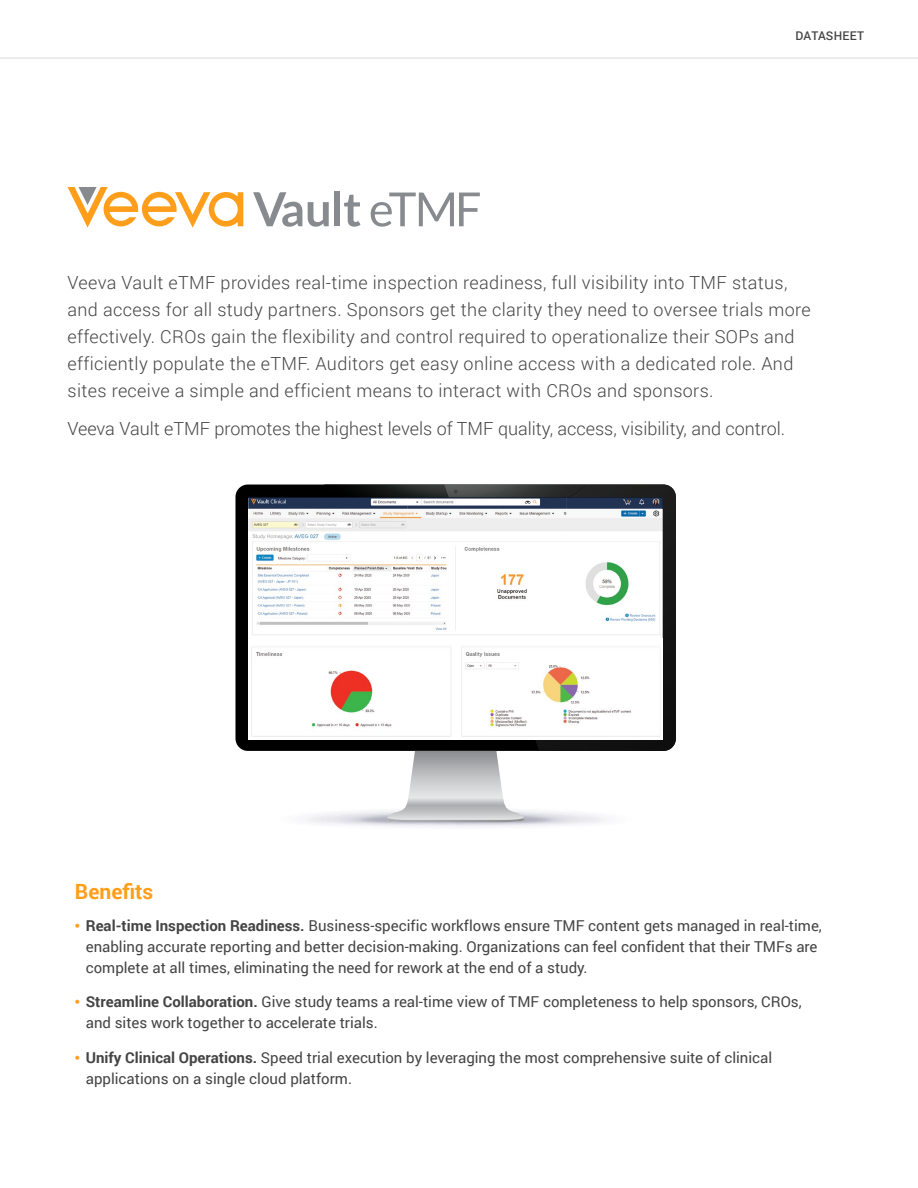
<style>
.page{position:relative;width:918px;height:1188px;background:#fff}
.page>*{position:absolute;margin:0;border:0;box-sizing:border-box;transform-origin:0 0}
.t1{font:700 21px "Roboto";color:#ff9e1a}
.t2{font:300 18px/27px "Roboto";letter-spacing:.02em;color:#444}
.t3{font:300 18px "Roboto";color:#444}
.t4{font:15px/21px "Roboto";color:#444}
.t5{font:500 12px "Roboto";letter-spacing:.02em;color:#444}
.s1{font-family:"Arial MT Std";font-weight:500;color:#ff9e1a}
.s2{font-weight:700}
</style>
<div class="page">
<hr style="left:0;top:58px;width:918px;height:1px;background:#d9d9d9">
<svg style="left:253px;top:192px;width:49px;height:35px"></svg>
<svg style="left:308px;top:202px;width:21px;height:25px"></svg>
<div style="left:335px;top:191px;width:5px;height:35px;background:#878a8e"></div>
<svg style="left:344px;top:195px;width:17px;height:32px"></svg>
<svg style="left:371px;top:193px;width:109px;height:34px"></svg>
<svg style="left:68px;top:187px;width:175px;height:41px"></svg>
<div style="left:235px;top:485px;width:441px;height:266px;background:#000;border-radius:12px"></div>
<svg style="left:535px;top:485px;width:141px;height:266px"></svg>
<img style="left:458px;top:485px;width:128px;height:12px">
<svg style="left:387px;top:751px;width:137px;height:71px"></svg>
<svg style="left:356px;top:485px;width:102px;height:12px"></svg>
<img style="left:341px;top:497px;width:227px;height:1px">
<img style="left:248px;top:498px;width:414px;height:140px">
<div style="left:248px;top:638px;width:415px;height:101px;background:#fff"></div>
<img style="left:251px;top:646px;width:380px;height:90px">
<p class="t5" style="left:795px;top:27px;width:70px">DATASHEET</p>
<p class="t2" style="left:68px;top:269px;width:745px">Veeva Vault eTMF provides real-time inspection readiness, full visibility into TMF status, and access for all study partners. Sponsors get the clarity they need to oversee trials more effectively. CROs gain the flexibility and control required to operationalize their SOPs and efficiently populate the eTMF. Auditors get easy online access with a dedicated role. And sites receive a simple and efficient means to interact with CROs and sponsors.</p>
<p class="t3" style="left:68px;top:416px;width:719px">Veeva Vault eTMF promotes the highest levels of TMF quality, access, visibility, and control.</p>
<h1 class="t1" style="left:75px;top:877px;width:80px">Benefits</h1>
<p class="t4" style="left:86px;top:914px;width:738px;text-indent:-11px"><span class="s1">•</span> <span class="s2">Real-time Inspection Readiness.</span> Business-specific workflows ensure TMF content gets managed in real-time, enabling accurate reporting and better decision-making. Organizations can feel confident that their TMFs are complete at all times, eliminating the need for rework at the end of a study.</p>
<p class="t4" style="left:86px;top:991px;width:717px;text-indent:-11px"><span class="s1">•</span> <span class="s2">Streamline Collaboration.</span> Give study teams a real-time view of TMF completeness to help sponsors, CROs, and sites work together to accelerate trials.</p>
<p class="t4" style="left:86px;top:1046px;width:688px;text-indent:-11px"><span class="s1">•</span> <span class="s2">Unify Clinical Operations.</span> Speed trial execution by leveraging the most comprehensive suite of clinical applications on a single cloud platform.</p>
</div>
